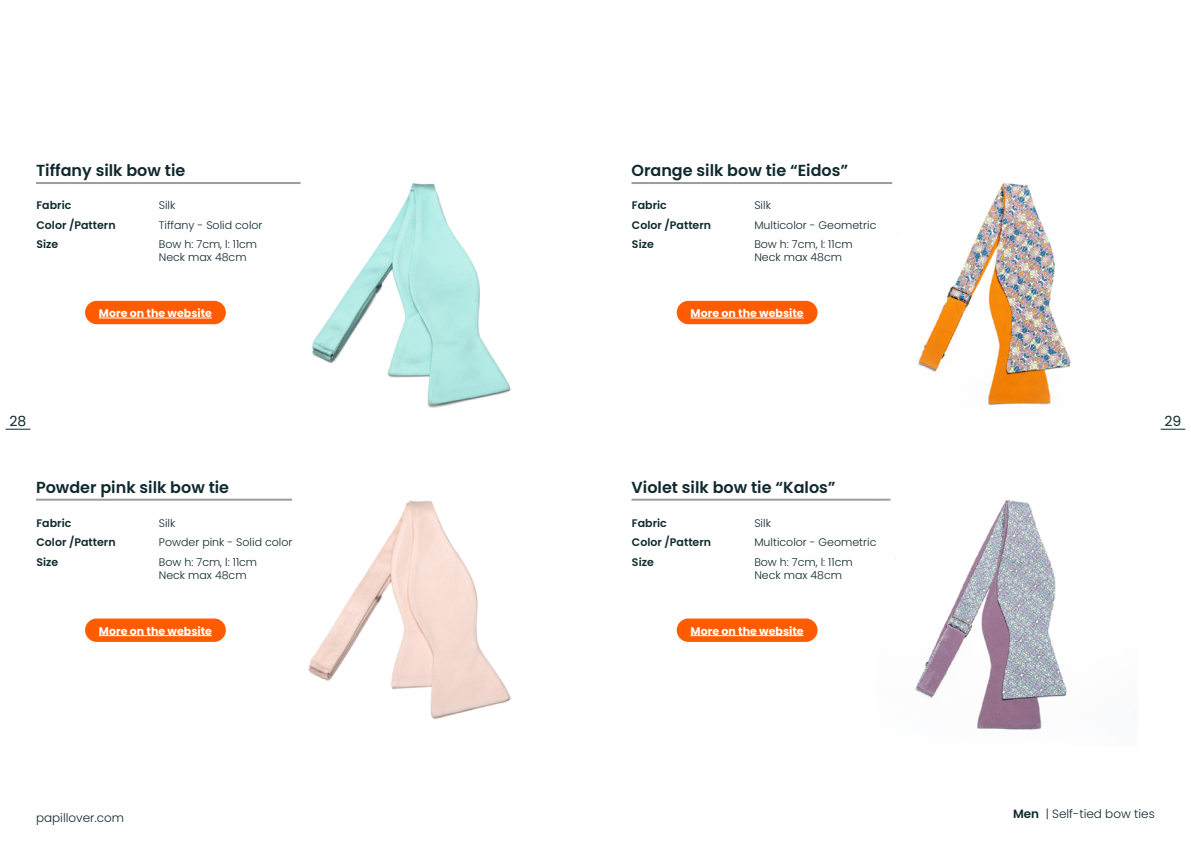
<style>
.page{position:relative;width:1191px;height:842px;background:#fff}
.page>*{position:absolute;margin:0;border:0;box-sizing:border-box;transform-origin:0 0}
.t1{font:600 16px "Poppins";color:#0f292e}
.t2{font:14px "Poppins";color:#0f292e}
.t3{font:300 12px "Poppins";color:#0f292e}
.t4{font:300 11px/13.2px "Poppins";color:#0f292e}
.t5{font:600 11px "Poppins";color:#0f292e}
.t6{font:700 11px "Poppins";color:#fff}
.s1{font-weight:600}
</style>
<div class="page">
<svg style="left:1160px;top:429px;width:25px;height:1px"></svg>
<svg style="left:6px;top:429px;width:24px;height:1px"></svg>
<img style="left:877px;top:498px;width:190px;height:232px">
<img style="left:892px;top:182px;width:179px;height:223px">
<img style="left:281px;top:498px;width:230px;height:221px">
<img style="left:300px;top:182px;width:211px;height:226px">
<hr style="left:631px;top:499px;width:259px;height:2px;background:#9d9d9c">
<hr style="left:631px;top:182px;width:261px;height:2px;background:#9d9d9c">
<hr style="left:36px;top:499px;width:256px;height:2px;background:#9d9d9c">
<hr style="left:36px;top:182px;width:264px;height:2px;background:#9d9d9c">
<div style="left:676px;top:301px;width:141px;height:23px;background:#ff5b00;border-radius:12px"></div>
<div style="left:85px;top:301px;width:141px;height:23px;background:#ff5b00;border-radius:12px"></div>
<div style="left:676px;top:618px;width:141px;height:24px;background:#ff5b00;border-radius:12px"></div>
<div style="left:85px;top:618px;width:141px;height:24px;background:#ff5b00;border-radius:12px"></div>
<hr style="left:690px;top:318px;width:113px;height:1px;background:#fff">
<hr style="left:99px;top:318px;width:113px;height:1px;background:#fff">
<hr style="left:690px;top:635px;width:113px;height:1px;background:#fff">
<hr style="left:99px;top:635px;width:113px;height:1px;background:#fff">
<h1 class="t1" style="left:36px;top:161px;width:151px">Tiffany silk bow tie</h1>
<p class="t5" style="left:36px;top:199px;width:36px">Fabric</p>
<p class="t4" style="left:159px;top:199px;width:18px">Silk</p>
<p class="t5" style="left:36px;top:218px;width:81px">Color /Pattern</p>
<p class="t4" style="left:159px;top:218px;width:105px">Tiffany - Solid color</p>
<p class="t5" style="left:36px;top:238px;width:23px">Size</p>
<p class="t4" style="left:159px;top:238px;width:100px">Bow h: 7cm, l: 11cm<br>Neck max 48cm</p>
<h1 class="t1" style="left:631px;top:161px;width:218px">Orange silk bow tie “Eidos”</h1>
<p class="t5" style="left:632px;top:199px;width:36px">Fabric</p>
<p class="t4" style="left:754px;top:199px;width:18px">Silk</p>
<p class="t5" style="left:632px;top:218px;width:81px">Color /Pattern</p>
<p class="t4" style="left:754px;top:218px;width:124px">Multicolor - Geometric</p>
<p class="t5" style="left:632px;top:238px;width:23px">Size</p>
<p class="t4" style="left:754px;top:238px;width:100px">Bow h: 7cm, l: 11cm<br>Neck max 48cm</p>
<p class="t6" style="left:99px;top:307px;width:115px">More on the website</p>
<p class="t6" style="left:690px;top:307px;width:115px">More on the website</p>
<p class="t2" style="left:10px;top:413px;width:18px">28</p>
<p class="t2" style="left:1164px;top:413px;width:18px">29</p>
<h1 class="t1" style="left:36px;top:478px;width:195px">Powder pink silk bow tie</h1>
<p class="t5" style="left:36px;top:516px;width:36px">Fabric</p>
<p class="t4" style="left:159px;top:516px;width:18px">Silk</p>
<p class="t5" style="left:36px;top:536px;width:81px">Color /Pattern</p>
<p class="t4" style="left:159px;top:536px;width:135px">Powder pink - Solid color</p>
<p class="t5" style="left:36px;top:555px;width:23px">Size</p>
<p class="t4" style="left:159px;top:555px;width:100px">Bow h: 7cm, l: 11cm<br>Neck max 48cm</p>
<h1 class="t1" style="left:631px;top:478px;width:206px">Violet silk bow tie “Kalos”</h1>
<p class="t5" style="left:632px;top:516px;width:36px">Fabric</p>
<p class="t4" style="left:754px;top:516px;width:18px">Silk</p>
<p class="t5" style="left:632px;top:536px;width:81px">Color /Pattern</p>
<p class="t4" style="left:754px;top:536px;width:124px">Multicolor - Geometric</p>
<p class="t5" style="left:632px;top:555px;width:23px">Size</p>
<p class="t4" style="left:754px;top:555px;width:100px">Bow h: 7cm, l: 11cm<br>Neck max 48cm</p>
<p class="t6" style="left:99px;top:624px;width:115px">More on the website</p>
<p class="t6" style="left:690px;top:624px;width:115px">More on the website</p>
<p class="t3" style="left:36px;top:811px;width:90px">papillover.com</p>
<p class="t3" style="left:1013px;top:806px;width:143px"><span class="s1">Men</span> | Self-tied bow ties</p>
</div>
